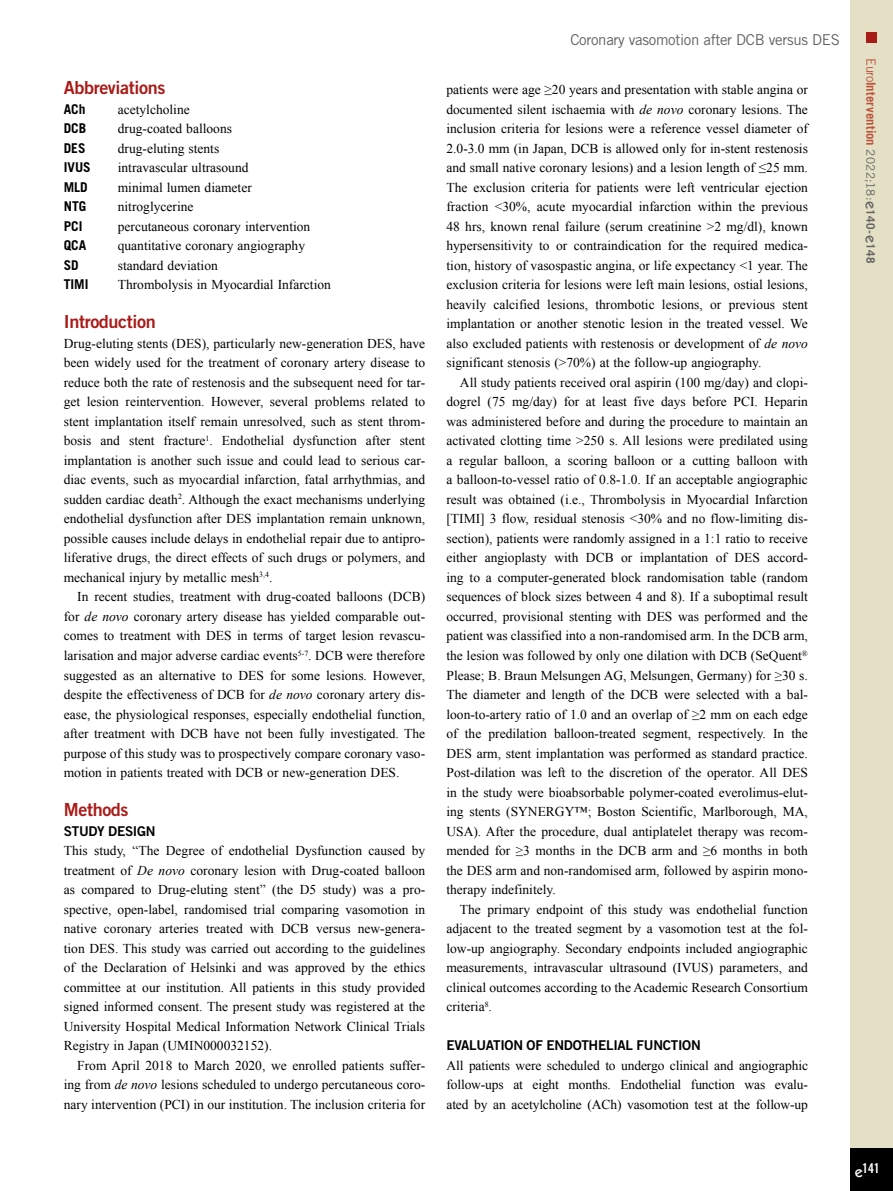
<style>
.page{position:relative;width:893px;height:1191px;background:#fff}
.page>*{position:absolute;margin:0;border:0;box-sizing:border-box;transform-origin:0 0}
.t1{font:18px "Trade Gothic LT Std Bd 2";letter-spacing:-.02em;color:#a91b18}
.t2{font:15px "Trade Gothic LT Std";letter-spacing:-.02em;color:#646363}
.t3{font:13.5px/19.5px "Times New Roman";color:#000;text-align:justify}
.t4{font:13.5px "Trade Gothic LT Std Bd 2";letter-spacing:-.02em;color:#000}
.t5{font:700 13.5px "Trade Gothic LT Std";color:#000}
.t6{font:13.5px "Trade Gothic LT Std Bd Cn 20";color:#fff}
.t7{font:700 12.75px "Trade Gothic LT Std";letter-spacing:.005em;color:#bc533d}
.s1{font-style:italic}
.s2{font-weight:400}
.s3{font-weight:400;font-size:11.7px;color:#646363}
.s4{font-family:"ITC Kabel Std";font-weight:500;font-size:15px;color:#646363}
.s5{font-size:11.7px;color:#646363}
.s6{font-family:"ITC Kabel Std";font-weight:500;font-size:15px}
</style>
<div class="page">
<div style="left:850px;top:0;width:43px;height:1191px;background:#e4e0c5"></div>
<div style="left:850px;top:1148px;width:43px;height:43px;background:#000"></div>
<div style="left:866px;top:32px;width:11px;height:10px;background:#a91b18"></div>
<h1 class="t1" style="left:64px;top:77px;width:103px">Abbreviations</h1>
<p class="t5" style="left:64px;top:101px;width:23px">ACh</p>
<p class="t3" style="left:118px;top:99px;width:73px">acetylcholine</p>
<p class="t5" style="left:64px;top:120px;width:24px">DCB</p>
<p class="t3" style="left:118px;top:119px;width:116px">drug-coated balloons</p>
<p class="t5" style="left:64px;top:140px;width:23px">DES</p>
<p class="t3" style="left:118px;top:138px;width:103px">drug-eluting stents</p>
<p class="t5" style="left:64px;top:159px;width:29px">IVUS</p>
<p class="t3" style="left:118px;top:158px;width:132px">intravascular ultrasound</p>
<p class="t5" style="left:64px;top:179px;width:26px">MLD</p>
<p class="t3" style="left:118px;top:177px;width:136px">minimal lumen diameter</p>
<p class="t5" style="left:64px;top:198px;width:24px">NTG</p>
<p class="t3" style="left:118px;top:197px;width:77px">nitroglycerine</p>
<p class="t5" style="left:64px;top:218px;width:20px">PCI</p>
<p class="t3" style="left:118px;top:216px;width:194px">percutaneous coronary intervention</p>
<p class="t5" style="left:64px;top:237px;width:24px">QCA</p>
<p class="t3" style="left:118px;top:236px;width:189px">quantitative coronary angiography</p>
<p class="t5" style="left:64px;top:257px;width:17px">SD</p>
<p class="t3" style="left:118px;top:255px;width:102px">standard deviation</p>
<p class="t5" style="left:64px;top:276px;width:26px">TIMI</p>
<p class="t3" style="left:118px;top:275px;width:215px">Thrombolysis in Myocardial Infarction</p>
<h1 class="t1" style="left:64px;top:311px;width:94px">Introduction</h1>
<p class="t3" style="left:64px;top:333px;width:363px">Drug-eluting stents (DES), particularly new-generation DES, have been widely used for the treatment of coronary artery disease to reduce both the rate of restenosis and the subsequent need for tar&shy;get lesion reintervention. However, several problems related to stent implantation itself remain unresolved, such as stent throm&shy;bosis and stent fracture<sup>1</sup>. Endothelial dysfunction after stent implantation is another such issue and could lead to serious car&shy;diac events, such as myocardial infarction, fatal arrhythmias, and sudden cardiac death<sup>2</sup>. Although the exact mechanisms underlying endothelial dysfunction after DES implantation remain unknown, possible causes include delays in endothelial repair due to antipro&shy;liferative drugs, the direct effects of such drugs or polymers, and mechanical injury by metallic mesh<sup>3,4</sup>.</p>
<p class="t3" style="left:64px;top:587px;width:363px;text-indent:14px">In recent studies, treatment with drug-coated balloons (DCB) for <span class="s1">de novo</span> coronary artery disease has yielded comparable out&shy;comes to treatment with DES in terms of target lesion revascu&shy;larisation and major adverse cardiac events<sup>5-7</sup>. DCB were therefore suggested as an alternative to DES for some lesions. However, despite the effectiveness of DCB for <span class="s1">de novo</span> coronary artery dis&shy;ease, the physiological responses, especially endothelial function, after treatment with DCB have not been fully investigated. The purpose of this study was to prospectively compare coronary vaso&shy;motion in patients treated with DCB or new-generation DES.</p>
<h1 class="t1" style="left:64px;top:798px;width:66px">Methods</h1>
<p class="t4" style="left:64px;top:822px;width:93px">STUDY DESIGN</p>
<p class="t3" style="left:64px;top:840px;width:363px">This study, “The Degree of endothelial Dysfunction caused by treatment of <span class="s1">De novo</span> coronary lesion with Drug-coated balloon as compared to Drug-eluting stent” (the D5 study) was a pro&shy;spective, open-label, randomised trial comparing vasomotion in native coronary arteries treated with DCB versus new-genera&shy;tion DES. This study was carried out according to the guidelines of the Declaration of Helsinki and was approved by the ethics committee at our institution. All patients in this study provided signed informed consent. The present study was registered at the University Hospital Medical Information Network Clinical Trials Registry in Japan (UMIN000032152).</p>
<p class="t3" style="left:64px;top:1055px;width:363px;text-indent:14px">From April 2018 to March 2020, we enrolled patients suffer&shy;ing from <span class="s1">de novo</span> lesions scheduled to undergo percutaneous coro&shy;nary intervention (PCI) in our institution. The inclusion criteria for</p>
<p class="t2" style="left:570px;top:30px;width:271px">Coronary vasomotion after DCB versus DES</p>
<p class="t3" style="left:446px;top:80px;width:363px">patients were age ≥20 years and presentation with stable angina or documented silent ischaemia with <span class="s1">de novo</span> coronary lesions. The inclusion criteria for lesions were a reference vessel diameter of 2.0-3.0 mm (in Japan, DCB is allowed only for in-stent restenosis and small native coronary lesions) and a lesion length of ≤25 mm.<br>The exclusion criteria for patients were left ventricular ejection fraction &lt;30%, acute myocardial infarction within the previous 48 hrs, known renal failure (serum creatinine &gt;2 mg/dl), known hypersensitivity to or contraindication for the required medica&shy;tion, history of vasospastic angina, or life expectancy &lt;1 year. The exclusion criteria for lesions were left main lesions, ostial lesions, heavily calcified lesions, thrombotic lesions, or previous stent implantation or another stenotic lesion in the treated vessel. We also excluded patients with restenosis or development of <span class="s1">de novo </span>significant stenosis (&gt;70%) at the follow-up angiography.</p>
<p class="t3" style="left:446px;top:372px;width:363px;text-indent:14px">All study patients received oral aspirin (100 mg/day) and clopi&shy;dogrel (75 mg/day) for at least five days before PCI. Heparin was administered before and during the procedure to maintain an activated clotting time &gt;250 s. All lesions were predilated using a regular balloon, a scoring balloon or a cutting balloon with a balloon-to-vessel ratio of 0.8-1.0. If an acceptable angiographic result was obtained (i.e., Thrombolysis in Myocardial Infarction [TIMI] 3 flow, residual stenosis &lt;30% and no flow-limiting dis&shy;section), patients were randomly assigned in a 1:1 ratio to receive either angioplasty with DCB or implantation of DES accord&shy;ing to a computer-generated block randomisation table (random sequences of block sizes between 4 and 8). If a suboptimal result occurred, provisional stenting with DES was performed and the patient was classified into a non-randomised arm. In the DCB arm, the lesion was followed by only one dilation with DCB (SeQuent<sup>® </sup>Please; B. Braun Melsungen AG, Melsungen, Germany) for ≥30 s.<br>The diameter and length of the DCB were selected with a bal&shy;loon-to-artery ratio of 1.0 and an overlap of ≥2 mm on each edge of the predilation balloon-treated segment, respectively. In the DES arm, stent implantation was performed as standard practice.<br>Post-dilation was left to the discretion of the operator. All DES in the study were bioabsorbable polymer-coated everolimus-elut&shy;ing stents (SYNERGY™; Boston Scientific, Marlborough, MA, USA). After the procedure, dual antiplatelet therapy was recom&shy;mended for ≥3 months in the DCB arm and ≥6 months in both the DES arm and non-randomised arm, followed by aspirin mono&shy;therapy indefinitely.</p>
<p class="t3" style="left:446px;top:899px;width:363px;text-indent:14px">The primary endpoint of this study was endothelial function adjacent to the treated segment by a vasomotion test at the fol&shy;low-up angiography. Secondary endpoints included angiographic measurements, intravascular ultrasound (IVUS) parameters, and clinical outcomes according to the Academic Research Consortium criteria<sup>8</sup>.</p>
<p class="t4" style="left:446px;top:1037px;width:256px">EVALUATION OF ENDOTHELIAL FUNCTION</p>
<p class="t3" style="left:446px;top:1055px;width:363px">All patients were scheduled to undergo clinical and angiographic follow-ups at eight months. Endothelial function was evalu&shy;ated by an acetylcholine (ACh) vasomotion test at the follow-up</p>
<p class="t7" style="left:879px;top:58px;width:207px;rotate:90deg"><span class="s2">Euro</span>Intervention <span class="s3">2022;18:</span><span class="s4">e</span><span class="s5">140-</span><span class="s4">e</span><span class="s5">148</span></p>
<p class="t6" style="left:855px;top:1160px;width:27px"><span class="s6">e</span>141</p>
</div>
